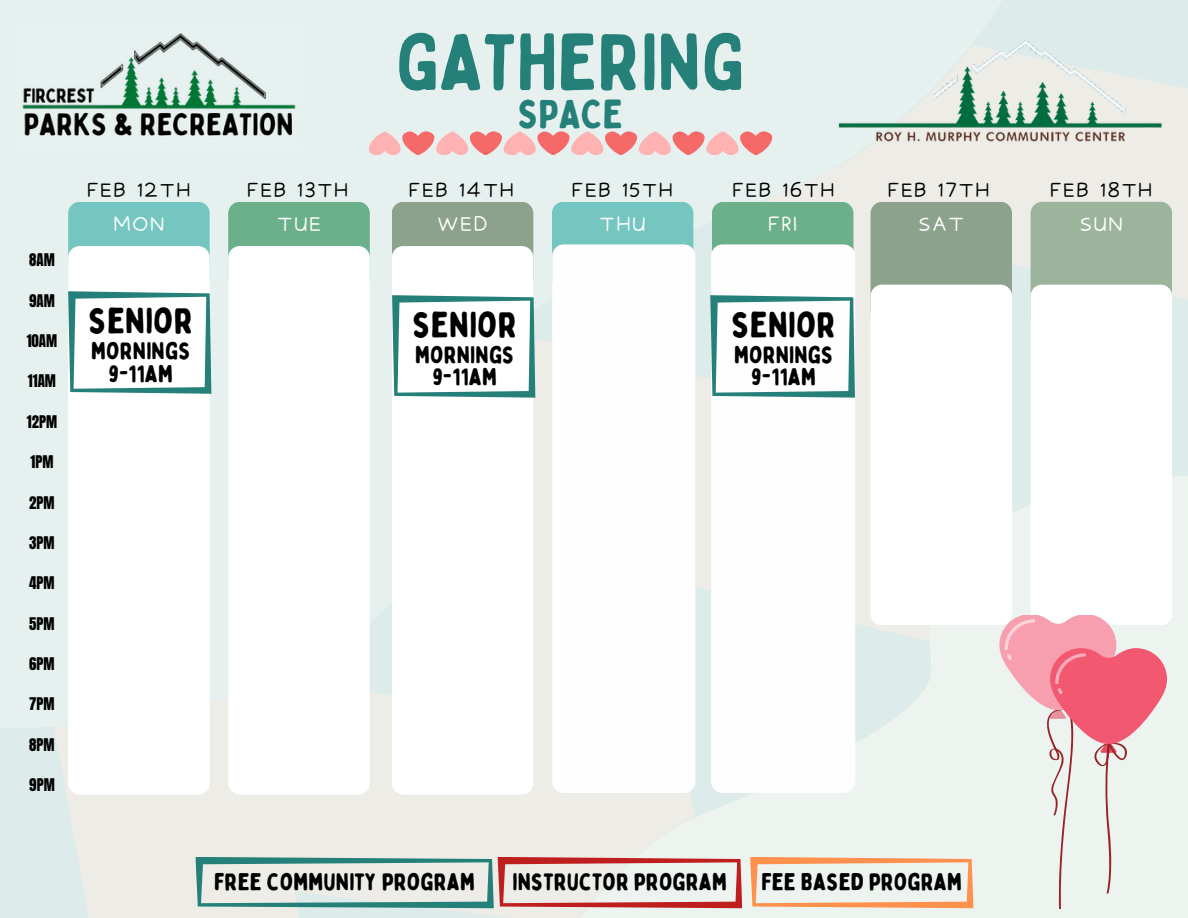
<style>
.page{position:relative;width:1188px;height:918px;background:#e6f0ef}
.page>*{position:absolute;margin:0;border:0;box-sizing:border-box;transform-origin:0 0}
.t1{font:79.8px "Bobby Jones Soft";color:#258079}
.t2{font:40.5px "Bobby Jones Soft";color:#258079}
.t3{font:36px "Bobby Jones Soft";color:#000}
.t4{font:24px/22.5px "Bobby Jones Soft";color:#000;text-align:center}
.t5{font:19.8px "Irene Florentina";color:#fff}
.t6{font:19.35px "Irene Florentina";color:#000}
.t7{font:14.85px "Anton";color:#000}
</style>
<div class="page">
<img style="left:838px;top:38px;width:325px;height:104px">
<div style="left:228px;top:202px;width:142px;height:88px;background:#6baf8b;border-radius:12px"></div>
<div style="left:228px;top:246px;width:142px;height:549px;background:#fff;border-radius:12px"></div>
<div style="left:68px;top:202px;width:142px;height:88px;background:#75c6c0;border-radius:12px"></div>
<div style="left:68px;top:246px;width:142px;height:549px;background:#fff;border-radius:12px"></div>
<div style="left:552px;top:202px;width:141px;height:88px;background:#75c6c0;border-radius:12px"></div>
<div style="left:392px;top:202px;width:141px;height:88px;background:#8ca28c;border-radius:12px"></div>
<div style="left:392px;top:246px;width:141px;height:549px;background:#fff;border-radius:12px"></div>
<div style="left:712px;top:202px;width:141px;height:88px;background:#6baf8b;border-radius:12px"></div>
<div style="left:871px;top:202px;width:141px;height:121px;background:#8ca28c;border-radius:12px"></div>
<div style="left:871px;top:285px;width:141px;height:340px;background:#fff;border-radius:12px"></div>
<div style="left:1031px;top:202px;width:141px;height:127px;background:#9db49c;border-radius:12px"></div>
<div style="left:1031px;top:285px;width:141px;height:340px;background:#fff;border-radius:12px"></div>
<svg style="left:196px;top:857px;width:546px;height:51px"></svg>
<svg style="left:750px;top:857px;width:223px;height:51px"></svg>
<svg style="left:392px;top:295px;width:143px;height:103px"></svg>
<svg style="left:68px;top:291px;width:143px;height:103px"></svg>
<div style="left:552px;top:244px;width:143px;height:549px;background:#fdfefd;border-radius:12px"></div>
<div style="left:711px;top:244px;width:144px;height:549px;background:#fdfefd;border-radius:12px"></div>
<svg style="left:710px;top:295px;width:145px;height:103px"></svg>
<img style="left:22px;top:33px;width:274px;height:104px">
<svg style="left:369px;top:131px;width:403px;height:23px"></svg>
<svg style="left:999px;top:616px;width:168px;height:292px"></svg>
<p class="t7" style="left:29px;top:249px;width:27px">8AM</p>
<p class="t7" style="left:29px;top:290px;width:27px">9AM</p>
<h1 class="t7" style="left:27px;top:330px;width:32px">10AM</h1>
<p class="t7" style="left:28px;top:371px;width:30px">11AM</p>
<h3 class="t7" style="left:27px;top:411px;width:32px">12PM</h3>
<h2 class="t7" style="left:30px;top:451px;width:24px">1PM</h2>
<h3 class="t7" style="left:29px;top:492px;width:27px">2PM</h3>
<h3 class="t7" style="left:29px;top:532px;width:27px">3PM</h3>
<h2 class="t7" style="left:29px;top:572px;width:27px">4PM</h2>
<h3 class="t7" style="left:29px;top:613px;width:27px">5PM</h3>
<h3 class="t7" style="left:29px;top:653px;width:27px">6PM</h3>
<h2 class="t7" style="left:29px;top:694px;width:27px">7PM</h2>
<p class="t7" style="left:29px;top:734px;width:27px">8PM</p>
<h3 class="t7" style="left:29px;top:774px;width:27px">9PM</h3>
<h3 class="t1" style="left:396px;top:13px;width:350px">GATHERING</h3>
<h3 class="t2" style="left:518px;top:89px;width:107px">SPACE</h3>
<p class="t6" style="left:86px;top:178px;width:106px">FEB 12TH</p>
<p class="t6" style="left:247px;top:178px;width:104px">FEB 13TH</p>
<p class="t6" style="left:408px;top:178px;width:108px">FEB 14TH</p>
<p class="t6" style="left:571px;top:178px;width:104px">FEB 15TH</p>
<p class="t6" style="left:732px;top:178px;width:105px">FEB 16TH</p>
<p class="t6" style="left:887px;top:178px;width:104px">FEB 17TH</p>
<p class="t6" style="left:1049px;top:178px;width:105px">FEB 18TH</p>
<p class="t5" style="left:113px;top:211px;width:54px">MON</p>
<p class="t5" style="left:276px;top:211px;width:47px">TUE</p>
<p class="t5" style="left:437px;top:211px;width:53px">WED</p>
<p class="t5" style="left:599px;top:211px;width:49px">THU</p>
<p class="t5" style="left:767px;top:211px;width:32px">FRI</p>
<h3 class="t5" style="left:918px;top:211px;width:48px">SAT</h3>
<p class="t5" style="left:1079px;top:211px;width:46px">SUN</p>
<h3 class="t3" style="left:89px;top:298px;width:106px">SENIOR</h3>
<h3 class="t4" style="left:91px;top:340px;width:101px">MORNINGS<br>9-11AM</h3>
<h3 class="t3" style="left:412px;top:302px;width:106px">SENIOR</h3>
<h3 class="t4" style="left:415px;top:344px;width:101px">MORNINGS<br>9-11AM</h3>
<h3 class="t3" style="left:731px;top:302px;width:106px">SENIOR</h3>
<h3 class="t4" style="left:734px;top:344px;width:101px">MORNINGS<br>9-11AM</h3>
<h3 class="t4" style="left:214px;top:871px;width:263px">FREE COMMUNITY PROGRAM</h3>
<h3 class="t4" style="left:512px;top:871px;width:216px">INSTRUCTOR PROGRAM</h3>
<h3 class="t4" style="left:761px;top:871px;width:202px">FEE BASED PROGRAM</h3>
</div>
